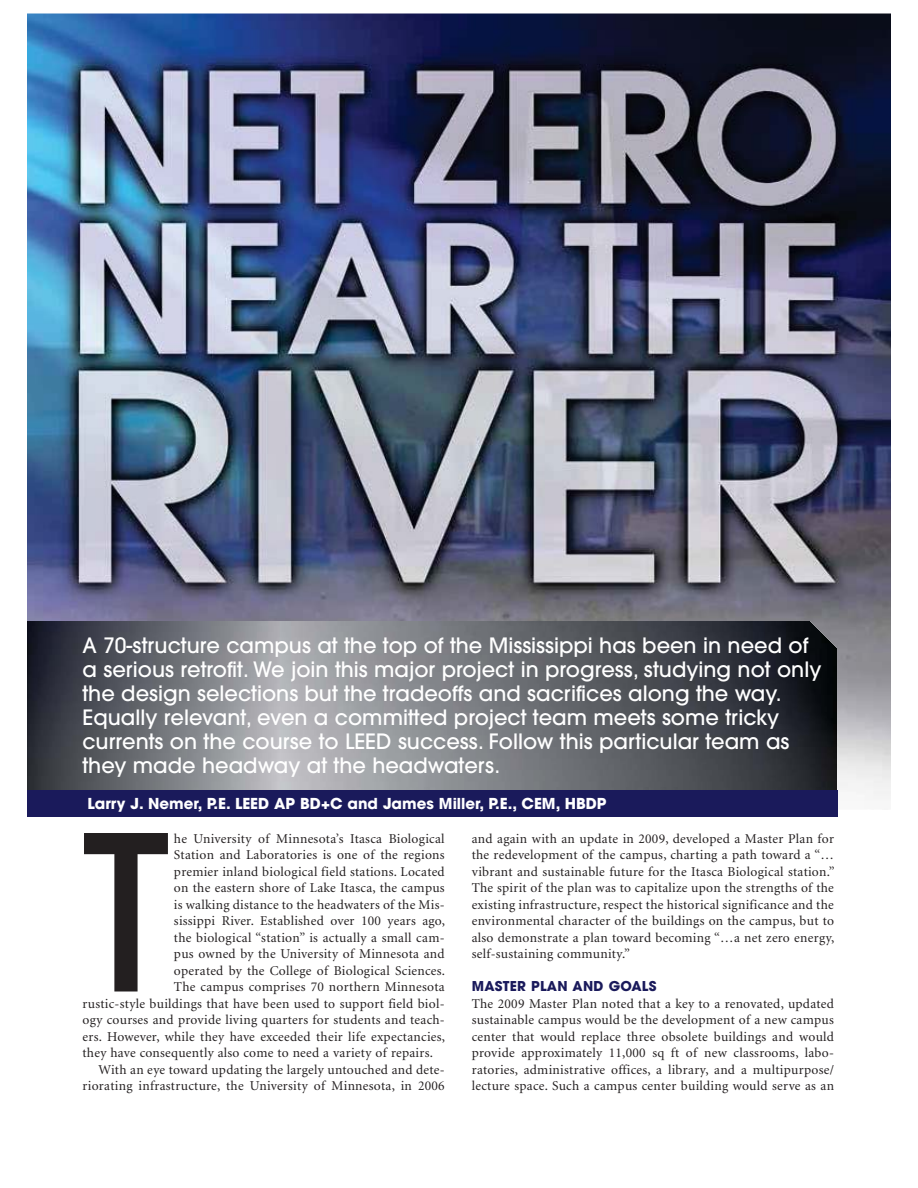
<style>
.page{position:relative;width:918px;height:1188px;background:#fff}
.page>*{position:absolute;margin:0;border:0;box-sizing:border-box;transform-origin:0 0}
.t1{font:500 214.2px "Avant Garde";color:#231f20}
.t2{font:500 21px/24px "Avant Garde";color:#fff}
.t3{font:700 15px "Avant Garde";color:#fff}
.t4{font:13.5px/16.5px "Minion";letter-spacing:.02em;color:#231f20;text-align:justify}
.t5{font:700 13.5px "Avant Garde";letter-spacing:.02em;color:#1a1a5b}
</style>
<div class="page">
<img style="left:27px;top:14px;width:864px;height:796px">
<img style="left:27px;top:621px;width:810px;height:169px">
<div style="left:27px;top:790px;width:810px;height:26px;background:#1a1a5b"></div>
<p class="t2" style="left:83px;top:635px;width:740px">A 70-structure campus at the top of the Mississippi has been in need of a serious retrofit. We join this major project in progress, studying not only the design selections but the tradeoffs and sacrifices along the way.<br>Equally relevant, even a committed project team meets some tricky currents on the course to LEED success. Follow this particular team as they made headway at the headwaters.</p>
<p class="t3" style="left:88px;top:798px;width:520px">Larry J. Nemer, P.E. LEED AP BD+C and James Miller, P.E., CEM, HBDP</p>
<h1 class="t1" style="left:83px;top:833px;width:89px">T</h1>
<p class="t4" style="left:174px;top:832px;width:272px">he University of Minnesota’s Itasca Biological</p>
<p class="t4" style="left:174px;top:848px;width:272px">Station and Laboratories is one of the regions</p>
<p class="t4" style="left:174px;top:865px;width:272px">premier inland biological field stations. Located</p>
<p class="t4" style="left:174px;top:881px;width:272px">on the eastern shore of Lake Itasca, the campus</p>
<p class="t4" style="left:174px;top:898px;width:272px">is walking distance to the headwaters of the Mis-</p>
<p class="t4" style="left:174px;top:914px;width:273px">sissippi River. Established over 100 years ago,</p>
<p class="t4" style="left:174px;top:931px;width:272px">the biological “station” is actually a small cam-</p>
<p class="t4" style="left:174px;top:947px;width:272px">pus owned by the University of Minnesota and</p>
<p class="t4" style="left:174px;top:964px;width:273px">operated by the College of Biological Sciences.</p>
<p class="t4" style="left:174px;top:980px;width:272px">The campus comprises 70 northern Minnesota</p>
<p class="t4" style="left:83px;top:997px;width:364px">rustic-style buildings that have been used to support field biol-</p>
<p class="t4" style="left:83px;top:1013px;width:364px">ogy courses and provide living quarters for students and teach-</p>
<p class="t4" style="left:83px;top:1030px;width:364px">ers. However, while they have exceeded their life expectancies,</p>
<p class="t4" style="left:83px;top:1046px;width:352px">they have consequently also come to need a variety of repairs.</p>
<p class="t4" style="left:99px;top:1063px;width:348px">With an eye toward updating the largely untouched and dete-</p>
<p class="t4" style="left:83px;top:1079px;width:364px">riorating infrastructure, the University of Minnesota, in 2006</p>
<p class="t4" style="left:472px;top:832px;width:364px">and again with an update in 2009, developed a Master Plan for the redevelopment of the campus, charting a path toward a “… vibrant and sustainable future for the Itasca Biological station.” The spirit of the plan was to capitalize upon the strengths of the existing infrastructure, respect the historical significance and the environmental character of the buildings on the campus, but to also demonstrate a plan toward becoming “…a net zero energy, self-sustaining community.”</p>
<p class="t5" style="left:472px;top:981px;width:186px">MASTER PLAN AND GOALS</p>
<p class="t4" style="left:472px;top:997px;width:364px">The 2009 Master Plan noted that a key to a renovated, updated sustainable campus would be the development of a new campus center that would replace three obsolete buildings and would provide approximately 11,000 sq ft of new classrooms, labo&shy;ratories, administrative offices, a library, and a multipurpose/ lecture space. Such a campus center building would serve as an</p>
</div>
